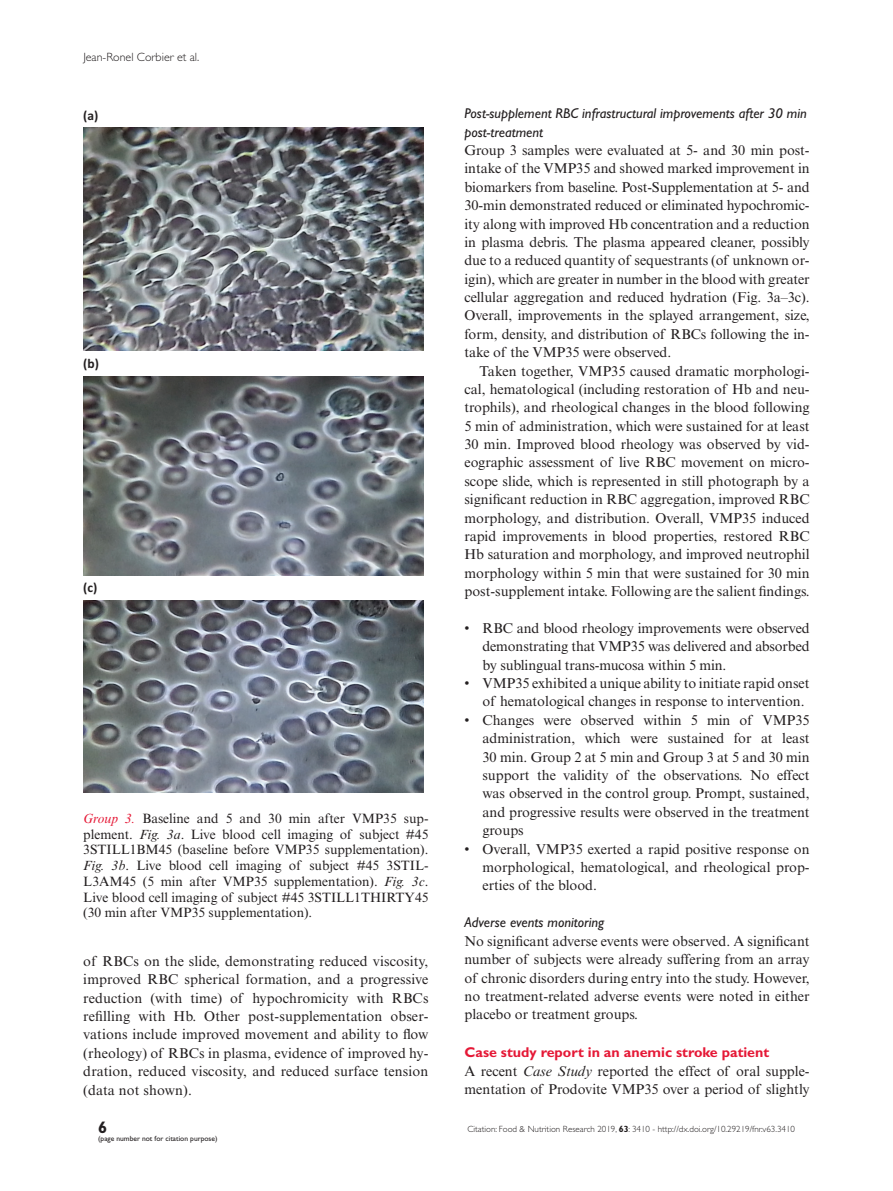
<style>
.page{position:relative;width:893px;height:1191px;background:#fff}
.page>*{position:absolute;margin:0;border:0;box-sizing:border-box;transform-origin:0 0}
.t1{font:700 16.5px "Gill Sans Std";color:#231f20}
.TX{font:14.25px/18.3px "Times New Roman MT Std";color:#231f20;text-align:justify}
.TXI{font:14.25px/18.5px "Times New Roman MT Std";color:#231f20;text-align:justify}
.t2{font:italic 14.25px/18.3px "Gill Sans Std";color:#231f20}
.t3{font:700 14.25px "Gill Sans Std";color:#e51836}
.FC{font:13.5px/15.8px "Times New Roman MT Std";color:#231f20;text-align:justify}
.image{font:700 13.5px "Calibri";color:#231f20}
.t4{font:300 12px "Gill Sans Std";color:#231f20}
.t5{font:300 9px "Gill Sans Std";color:#231f20}
.t6{font:7.5px "Gill Sans Std";color:#231f20}
.s1{font-style:italic;color:#e51836}
.s2{font-style:italic}
.s3{font-weight:700}
</style>
<div class="page">
<img style="left:83px;top:128px;width:340px;height:222px">
<img style="left:83px;top:376px;width:340px;height:199px">
<img style="left:83px;top:600px;width:340px;height:193px">
<p class="t4" style="left:83px;top:50px;width:117px">Jean-Ronel Corbier et al.</p>
<p class="image" style="left:83px;top:107px;width:17px">(a)</p>
<p class="image" style="left:83px;top:355px;width:17px">(b)</p>
<p class="image" style="left:83px;top:579px;width:16px">(c)</p>
<p class="FC" style="left:83px;top:810px;width:347px"><span class="s1">Group 3.</span> Baseline and 5 and 30 min after VMP35 sup&shy;plement. <span class="s2">Fig. 3a</span>. Live blood cell imaging of subject #45<br>3STILL1BM45 (baseline before VMP35 supplementation).<br><span class="s2">Fig. 3b</span>. Live blood cell imaging of subject #45 3STIL-L3AM45 (5 min after VMP35 supplementation). <span class="s2">Fig. 3c</span>.<br>Live blood cell imaging of subject #45 3STILL1THIRTY45 (30 min after VMP35 supplementation).</p>
<p class="TX" style="left:83px;top:952px;width:347px">of RBCs on the slide, demonstrating reduced viscosity, improved RBC spherical formation, and a progressive reduction (with time) of hypochromicity with RBCs refilling with Hb. Other post-supplementation obser&shy;vations include improved movement and ability to flow (rheology) of RBCs in plasma, evidence of improved hy&shy;dration, reduced viscosity, and reduced surface tension (data not shown).</p>
<h2 class="t2" style="left:464px;top:104px;width:344px">Post-supplement RBC infrastructural improvements after 30 min post-treatment</h2>
<p class="TX" style="left:464px;top:141px;width:347px">Group 3 samples were evaluated at 5- and 30 min post&shy;intake of the VMP35 and showed marked improvement in biomarkers from baseline. Post-Supplementation at 5- and 30-min demonstrated reduced or eliminated hypochromic&shy;ity along with improved Hb concentration and a reduction in plasma debris. The plasma appeared cleaner, possibly due to a reduced quantity of sequestrants (of unknown or&shy;igin), which are greater in number in the blood with greater cellular aggregation and reduced hydration (Fig. 3a–3c).<br>Overall, improvements in the splayed arrangement, size, form, density, and distribution of RBCs following the in&shy;take of the VMP35 were observed.</p>
<p class="TXI" style="left:464px;top:361px;width:347px;text-indent:15px">Taken together, VMP35 caused dramatic morphologi&shy;cal, hematological (including restoration of Hb and neu&shy;trophils), and rheological changes in the blood following 5 min of administration, which were sustained for at least 30 min. Improved blood rheology was observed by vid&shy;eographic assessment of live RBC movement on micro&shy;scope slide, which is represented in still photograph by a significant reduction in RBC aggregation, improved RBC morphology, and distribution. Overall, VMP35 induced rapid improvements in blood properties, restored RBC Hb saturation and morphology, and improved neutrophil morphology within 5 min that were sustained for 30 min post-supplement intake. Following are the salient findings.</p>
<p class="TXI" style="left:482px;top:619px;width:329px;text-indent:-18px">• RBC and blood rheology improvements were observed demonstrating that VMP35 was delivered and absorbed by sublingual trans-mucosa within 5 min.</p>
<p class="TXI" style="left:482px;top:674px;width:329px;text-indent:-18px">• VMP35 exhibited a unique ability to initiate rapid onset of hematological changes in response to intervention.</p>
<p class="TXI" style="left:482px;top:711px;width:329px;text-indent:-18px">• Changes were observed within 5 min of VMP35 administration, which were sustained for at least 30 min. Group 2 at 5 min and Group 3 at 5 and 30 min support the validity of the observations. No effect was observed in the control group. Prompt, sustained, and progressive results were observed in the treatment groups</p>
<p class="TXI" style="left:482px;top:839px;width:329px;text-indent:-18px">• Overall, VMP35 exerted a rapid positive response on morphological, hematological, and rheological prop&shy;erties of the blood.</p>
<h2 class="t2" style="left:464px;top:913px;width:141px">Adverse events monitoring</h2>
<p class="TX" style="left:464px;top:931px;width:347px">No significant adverse events were observed. A significant number of subjects were already suffering from an array of chronic disorders during entry into the study. However, no treatment-related adverse events were noted in either placebo or treatment groups.</p>
<h1 class="t3" style="left:464px;top:1044px;width:306px">Case study report in an anemic stroke patient</h1>
<p class="TX" style="left:464px;top:1061px;width:347px">A recent <span class="s2">Case Study</span> reported the effect of oral supple&shy;mentation of Prodovite VMP35 over a period of slightly</p>
<p class="t1" style="left:98px;top:1117px;width:11px">6</p>
<p class="t5" style="left:467px;top:1124px;width:329px">Citation: Food &amp; Nutrition Research 2019, <span class="s3">63</span>: 3410 - http://dx.doi.org/10.29219/fnr.v63.3410</p>
<p class="t6" style="left:98px;top:1133px;width:121px">(page number not for citation purpose)</p>
</div>
